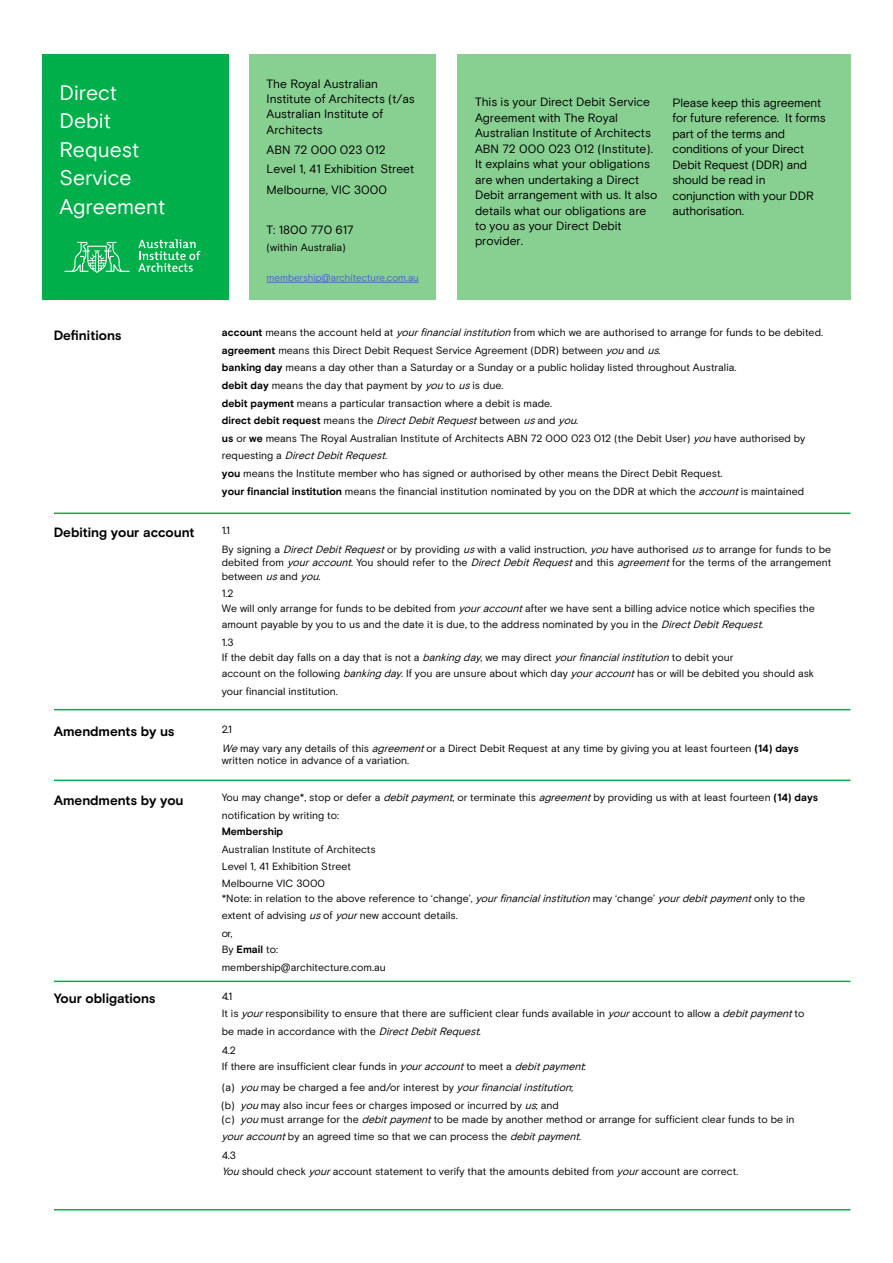
<style>
.page{position:relative;width:893px;height:1263px;background:#fff}
.page>*{position:absolute;margin:0;border:0;box-sizing:border-box;transform-origin:0 0}
.t1{font:21px/28.7px "Basis Grotesque Pro";color:#fff}
.t2{font:700 13.5px "Basis Grotesque Pro";letter-spacing:-.005em;color:#000}
.t3{font:12px/15.5px "Basis Grotesque Pro";color:#000}
.t4{font:10.5px/17.5px "Basis Grotesque Pro";color:#000}
.t5{font:700 10.5px "Basis Grotesque Pro";color:#000}
.t6{font:9.75px "Basis Grotesque Pro";color:#4f5cd6}
.s1{font-weight:700}
.s2{font-style:italic}
</style>
<div class="page">
<div style="left:43px;top:54px;width:186px;height:245px;background:#00af4a"></div>
<div style="left:250px;top:54px;width:186px;height:245px;background:#87d091"></div>
<div style="left:457px;top:54px;width:393px;height:245px;background:#87d091"></div>
<hr style="left:267px;top:282px;width:152px;height:1px;background:#4f5cd6">
<hr style="left:54px;top:512px;width:796px;height:2px;background:#00af4a">
<hr style="left:54px;top:709px;width:796px;height:1px;background:#00af4a">
<hr style="left:54px;top:779px;width:796px;height:2px;background:#00af4a">
<hr style="left:54px;top:980px;width:796px;height:2px;background:#00af4a">
<hr style="left:54px;top:1209px;width:796px;height:1px;background:#00af4a">
<svg style="left:138px;top:239px;width:62px;height:33px"></svg>
<svg style="left:65px;top:242px;width:65px;height:31px"></svg>
<h1 class="t1" style="left:60px;top:78px;width:107px">Direct<br>Debit<br>Request<br>Service<br>Agreement</h1>
<p class="t3" style="left:267px;top:76px;width:150px">The Royal Australian<br>Institute of Architects (t/as<br>Australian Institute of<br>Architects</p>
<p class="t3" style="left:267px;top:140px;width:149px;line-height:20.1px">ABN 72 000 023 012<br>Level 1, 41 Exhibition Street<br>Melbourne, VIC 3000</p>
<p class="t3" style="left:267px;top:223px;width:89px">T: 1800 770 617</p>
<p class="t4" style="left:267px;top:239px;width:81px">(within Australia)</p>
<p class="t6" style="left:267px;top:272px;width:154px">membership@architecture.com.au</p>
<p class="t3" style="left:475px;top:95px;width:184px">This is your Direct Debit Service<br>Agreement with The Royal<br>Australian Institute of Architects<br>ABN 72 000 023 012 (Institute).<br>It explains what your obligations are when undertaking a Direct<br>Debit arrangement with us. It also details what our obligations are to you as your Direct Debit provider.</p>
<p class="t3" style="left:672px;top:95px;width:155px">Please keep this agreement for future reference. It forms part of the terms and conditions of your Direct<br>Debit Request (DDR) and should be read in conjunction with your DDR authorisation.</p>
<p class="t2" style="left:54px;top:327px;width:69px">Definitions</p>
<p class="t4" style="left:222px;top:324px;width:603px"><span class="s1">account</span> means the account held at <span class="s2">yourfinancialinstitution</span>from which we are authorised to arrange for funds to be debited. <span class="s1">agreement</span> means this Direct Debit Request Service Agreement (DDR) between <span class="s2">you</span>and <span class="s2">us</span>.<br><span class="s1">banking day</span> means a day other than a Saturday or a Sunday or a public holiday listed throughout Australia.<br><span class="s1">debit day</span> means the day that payment by <span class="s2">you</span>to <span class="s2">us</span>is due.<br><span class="s1">debit payment</span> means a particular transaction where a debit is made.<br><span class="s1">direct debit request</span> means the <span class="s2">DirectDebitRequest</span>between <span class="s2">us</span>and <span class="s2">you</span>.<br><span class="s1">us</span> or <span class="s1">we</span> means The Royal Australian Institute of Architects ABN 72 000 023 012 (the Debit User) <span class="s2">you</span>have authorised by<br>r e q u e s t i n g a <span class="s2">DirectDebitRequest</span>.<br><span class="s1">you</span> means the Institute member who has signed or authorised by other means the Direct Debit Request.<br><span class="s1">your financial institution</span> means the financial institution nominated by you on the DDR at which the <span class="s2">account</span>is maintained</p>
<p class="t2" style="left:54px;top:524px;width:142px">Debiting your account</p>
<p class="t4" style="left:222px;top:521px;width:611px;line-height:18.8px">1.1<br>By signing a <span class="s2">DirectDebitRequest</span>or by providing <span class="s2">us</span>with a valid instruction, <span class="s2">you</span>have authorised <span class="s2">us</span>to arrange for funds to be</p>
<p class="t4" style="left:222px;top:556px;width:611px;line-height:13.5px">debited from <span class="s2">youraccount</span>. You should refer to the <span class="s2">DirectDebitRequest</span>and this <span class="s2">agreement</span>for the terms of the arrangement between <span class="s2">us</span>and <span class="s2">you</span>.</p>
<p class="t4" style="left:222px;top:585px;width:594px;line-height:15.1px">1.2<br>We will only arrange for funds to be debited from <span class="s2">youraccount</span>after we have sent a billing advice notice which specifies the</p>
<p class="t4" style="left:222px;top:616px;width:544px">amount payable by you to us and the date it is due, to the address nominated by you in the <span class="s2">DirectDebitRequest</span>.<br>1.3</p>
<p class="t4" style="left:222px;top:649px;width:594px;line-height:16.4px">If the debit day falls on a day that is not a <span class="s2">bankingday</span>, we may direct <span class="s2">yourfinancialinstitution</span>to debit your<br>account on the following <span class="s2">bankingday</span>. If you are unsure about which day <span class="s2">youraccount</span>has or will be debited you should ask</p>
<p class="t4" style="left:222px;top:682px;width:118px">your financial institution.</p>
<p class="t2" style="left:54px;top:723px;width:123px">Amendments by us</p>
<p class="t4" style="left:222px;top:720px;width:579px;line-height:18.8px">2.1<br><span class="s2">We</span>may vary any details of this <span class="s2">agreement</span>or a Direct Debit Request at any time by giving you at least fourteen <span class="s1">(14) days</span></p>
<p class="t4" style="left:222px;top:752px;width:189px">written notice in advance of a variation.</p>
<p class="t2" style="left:54px;top:792px;width:131px">Amendments by you</p>
<p class="t4" style="left:222px;top:788px;width:598px;line-height:18.1px">You may change*, stop or defer a <span class="s2">debitpayment</span>, or terminate this <span class="s2">agreement</span>by providing us with at least fourteen <span class="s1">(14) days </span>notification by writing to:</p>
<p class="t5" style="left:222px;top:825px;width:63px">Membership</p>
<p class="t4" style="left:222px;top:841px;width:155px;line-height:17px">Australian Institute of Architects<br>Level 1, 41 Exhibition Street<br>Melbourne VIC 3000</p>
<p class="t4" style="left:222px;top:890px;width:585px;line-height:17px">*Note: in relation to the above reference to ‘change’, <span class="s2">yourfinancialinstitution</span>may ‘change’ <span class="s2">yourdebitpayment</span>only to the extent of advising <span class="s2">us</span>of <span class="s2">your</span>new account details.</p>
<p class="t4" style="left:222px;top:926px;width:58px;line-height:15.6px">or,<br>By <span class="s1">Email</span> to:</p>
<p class="t4" style="left:222px;top:959px;width:165px">membership@architecture.com.au</p>
<p class="t2" style="left:54px;top:990px;width:103px">Your obligations</p>
<p class="t4" style="left:222px;top:988px;width:584px;line-height:16.5px">4.1<br>It is <span class="s2">your</span>responsibility to ensure that there are sufficient clear funds available in <span class="s2">your</span>account to allow a <span class="s2">debitpayment</span>to</p>
<p class="t4" style="left:222px;top:1021px;width:262px;line-height:19px">be made in accordance with the <span class="s2">DirectDebitRequest</span>.<br>4.2</p>
<p class="t4" style="left:222px;top:1056px;width:367px;line-height:20.9px">If there are insufficient clear funds in <span class="s2">youraccount</span>to meet a <span class="s2">debitpayment</span>: (a) <span class="s2">you</span>may be charged a fee and/or interest by <span class="s2">yourfinancialinstitution</span>;</p>
<p class="t4" style="left:221px;top:1098px;width:575px;line-height:14.2px">(b) <span class="s2">you</span>may also incur fees or charges imposed or incurred by <span class="s2">us</span>; and<br>(c) <span class="s2">you</span>must arrange for the <span class="s2">debitpayment</span>to be made by another method or arrange for sufficient clear funds to be in</p>
<p class="t4" style="left:222px;top:1127px;width:362px;line-height:18.6px"><span class="s2">youraccount</span>by an agreed time so that we can process the <span class="s2">debitpayment</span>.<br>4.3</p>
<p class="t4" style="left:222px;top:1163px;width:518px"><span class="s2">You</span>should check <span class="s2">your</span>account statement to verify that the amounts debited from <span class="s2">your</span>account are correct.</p>
</div>
